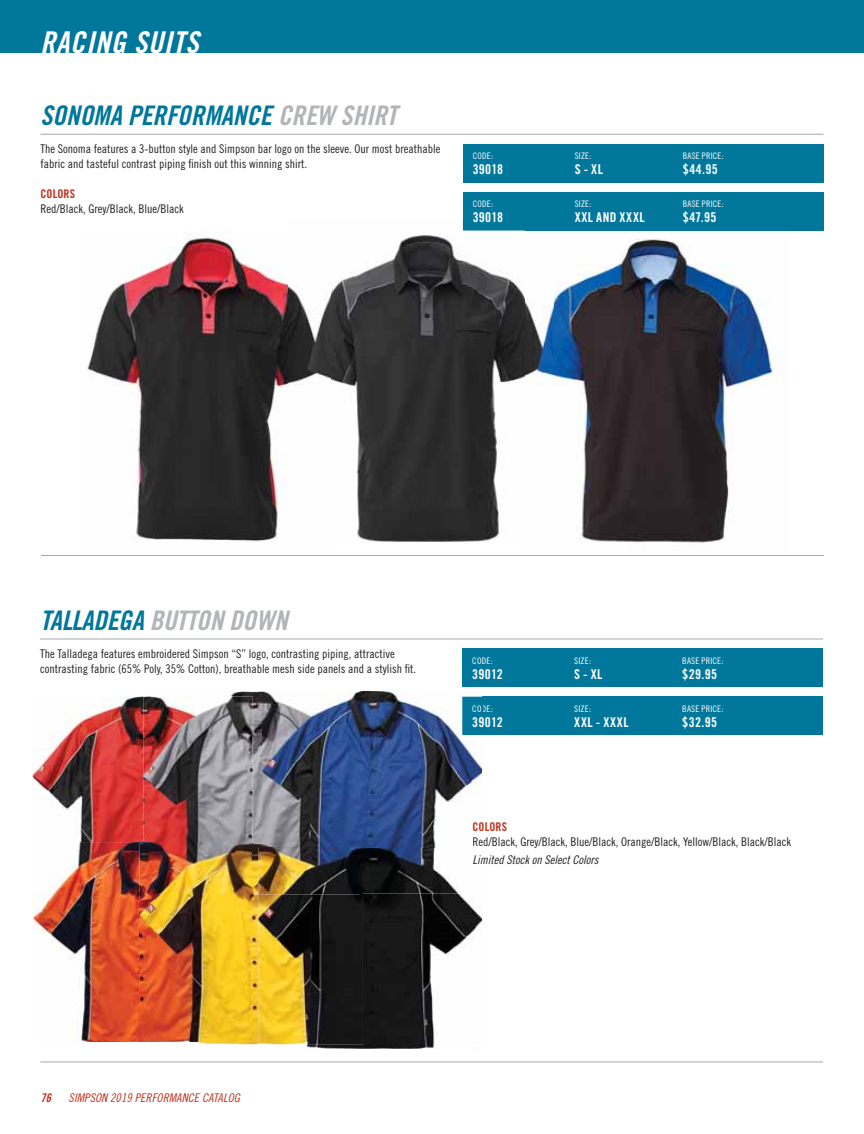
<style>
.page{position:relative;width:864px;height:1134px;background:#fff}
.page>*{position:absolute;margin:0;border:0;box-sizing:border-box;transform-origin:0 0}
.t1{font:30px "Trade Gothic Bold Cond Twenty Obl";letter-spacing:.025em;color:#fff}
.t2{font:27px "Trade Gothic Bold Cond Twenty Obl";color:#00779b}
.t3{font:27px "Trade Gothic Bold Cond Twenty Obl";color:#b2b4b6}
.t4{font:13.5px "Trade Gothic Bold Cond Twenty";letter-spacing:.025em;color:#fff}
.t5{font:12px/15px "Trade Gothic Cond Eighteen";color:#231f20}
.t6{font:12px "Trade Gothic Cond Eighteen Obl";letter-spacing:.01em;color:#bf311a}
.t7{font:12px "Trade Gothic Cond Eighteen Obl";color:#231f20}
.t8{font:12px "Trade Gothic Bold Cond Twenty";letter-spacing:.01em;color:#bf311a}
.t9{font:12px "Trade Gothic Bold Cond Twenty Obl";color:#bf311a}
.t10{font:9px "Trade Gothic Cond Eighteen";letter-spacing:.025em;color:#fff}
.s1{color:#b2b4b6}
.s2{color:#00779b}
</style>
<div class="page">
<div style="left:0;top:0;width:864px;height:52px;background:#00779b"></div>
<div style="left:463px;top:144px;width:361px;height:38px;background:#00779b"></div>
<div style="left:463px;top:192px;width:361px;height:38px;background:#00779b"></div>
<hr style="left:41px;top:555px;width:783px;height:1px;background:#a7a9ac">
<hr style="left:40px;top:134px;width:784px;height:1px;background:#a7a9ac">
<img style="left:87px;top:231px;width:202px;height:311px">
<img style="left:331px;top:219px;width:195px;height:324px">
<img style="left:463px;top:219px;width:63px;height:11px">
<img style="left:473px;top:219px;width:29px;height:3px">
<img style="left:289px;top:285px;width:42px;height:100px">
<img style="left:554px;top:239px;width:230px;height:304px">
<img style="left:554px;top:230px;width:236px;height:1px">
<img style="left:526px;top:298px;width:28px;height:86px">
<svg style="left:526px;top:230px;width:28px;height:1px"></svg>
<hr style="left:40px;top:1062px;width:783px;height:1px;background:#a7a9ac">
<div style="left:463px;top:649px;width:360px;height:38px;background:#00779b"></div>
<div style="left:463px;top:697px;width:360px;height:38px;background:#00779b"></div>
<hr style="left:40px;top:639px;width:783px;height:1px;background:#a7a9ac">
<img style="left:33px;top:696px;width:110px;height:204px">
<img style="left:231px;top:692px;width:32px;height:201px">
<img style="left:143px;top:696px;width:110px;height:147px">
<img style="left:263px;top:691px;width:219px;height:157px">
<svg style="left:473px;top:822px;width:9px;height:9px"></svg>
<svg style="left:473px;top:837px;width:9px;height:11px"></svg>
<img style="left:463px;top:697px;width:19px;height:38px">
<svg style="left:473px;top:705px;width:9px;height:22px"></svg>
<img style="left:34px;top:900px;width:106px;height:142px">
<img style="left:34px;top:842px;width:109px;height:58px">
<img style="left:143px;top:842px;width:108px;height:1px">
<img style="left:140px;top:893px;width:118px;height:151px">
<svg style="left:251px;top:894px;width:2px;height:6px"></svg>
<svg style="left:359px;top:843px;width:4px;height:5px"></svg>
<img style="left:140px;top:843px;width:111px;height:57px">
<img style="left:258px;top:894px;width:224px;height:155px">
<img style="left:258px;top:848px;width:201px;height:46px">
<h1 class="t1" style="left:40px;top:25px;width:160px">RACING SUITS</h1>
<h2 class="t2" style="left:40px;top:100px;width:358px">SONOMA PERFORMANCE <span class="s1">CREW SHIRT</span></h2>
<p class="t5" style="left:40px;top:143px;width:401px">The Sonoma features a 3-button style and Simpson bar logo on the sleeve. Our most breathable fabric and tasteful contrast piping finish out this winning shirt.</p>
<p class="t8" style="left:40px;top:189px;width:36px">COLORS</p>
<p class="t5" style="left:40px;top:203px;width:145px">Red/Black, Grey/Black, Blue/Black</p>
<p class="t10" style="left:473px;top:153px;width:22px">CODE:</p>
<p class="t10" style="left:575px;top:153px;width:18px">SIZE:</p>
<p class="t10" style="left:683px;top:153px;width:43px">BASE PRICE:</p>
<p class="t4" style="left:473px;top:165px;width:32px">39018</p>
<p class="t4" style="left:575px;top:165px;width:30px">S - XL</p>
<p class="t4" style="left:683px;top:165px;width:37px">$44.95</p>
<p class="t10" style="left:473px;top:201px;width:22px">CODE:</p>
<p class="t10" style="left:575px;top:201px;width:18px">SIZE:</p>
<p class="t10" style="left:683px;top:201px;width:43px">BASE PRICE:</p>
<p class="t4" style="left:575px;top:213px;width:72px">XXL AND XXXL</p>
<p class="t4" style="left:683px;top:213px;width:35px">$47.95</p>
<p class="t4" style="left:473px;top:213px;width:32px">39018</p>
<h2 class="t3" style="left:40px;top:605px;width:249px"><span class="s2">TALLADEGA</span> BUTTON DOWN</h2>
<p class="t5" style="left:40px;top:648px;width:378px">The Talladega features embroidered Simpson “S” logo, contrasting piping, attractive contrasting fabric (65% Poly, 35% Cotton), breathable mesh side panels and a stylish fit.</p>
<p class="t10" style="left:472px;top:657px;width:22px">CODE:</p>
<p class="t10" style="left:574px;top:657px;width:18px">SIZE:</p>
<p class="t10" style="left:682px;top:657px;width:43px">BASE PRICE:</p>
<p class="t4" style="left:472px;top:669px;width:32px">39012</p>
<p class="t4" style="left:574px;top:669px;width:30px">S - XL</p>
<p class="t4" style="left:682px;top:669px;width:36px">$29.95</p>
<p class="t10" style="left:472px;top:705px;width:22px">CODE:</p>
<p class="t10" style="left:574px;top:705px;width:18px">SIZE:</p>
<p class="t10" style="left:682px;top:705px;width:43px">BASE PRICE:</p>
<p class="t4" style="left:472px;top:717px;width:32px">39012</p>
<p class="t4" style="left:574px;top:717px;width:56px">XXL - XXXL</p>
<p class="t4" style="left:682px;top:717px;width:36px">$32.95</p>
<p class="t8" style="left:472px;top:822px;width:36px">COLORS</p>
<p class="t5" style="left:472px;top:835px;width:320px">Red/Black, Grey/Black, Blue/Black, Orange/Black, Yellow/Black, Black/Black</p>
<p class="t7" style="left:472px;top:855px;width:127px">Limited Stock on Select Colors</p>
<p class="t9" style="left:40px;top:1091px;width:12px">76</p>
<p class="t6" style="left:69px;top:1093px;width:173px">SIMPSON 2019 PERFORMANCE CATALOG</p>
</div>
